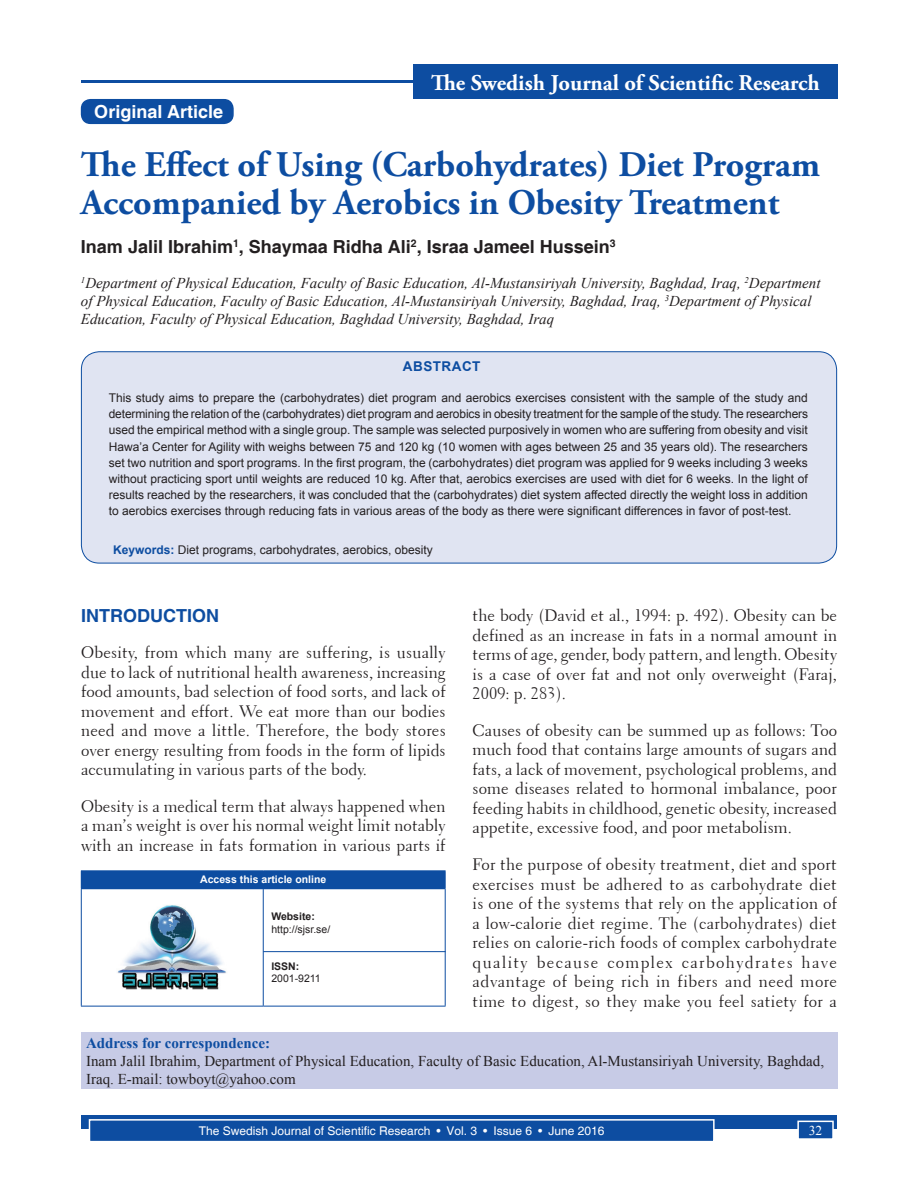
<style>
.page{position:relative;width:918px;height:1188px;background:#fff}
.page>*{position:absolute;margin:0;border:0;box-sizing:border-box;transform-origin:0 0}
.AT{font:700 36px/37.5px "Adobe Garamond Pro";color:#0d4da1}
.JT{font:700 22.5px "Adobe Garamond Pro";color:#fff}
.AU{font:700 18px "Helvetica";color:#231f20}
.AH{font:700 18px "Helvetica";color:#fff}
.t1{font:700 18px "Helvetica";color:#0d4da1}
.TX{font:16.5px/19.5px "Transitional 521 BT Roman A";color:#231f20;text-align:justify}
.AFF{font:italic 15px/18px "Times New Roman";color:#231f20}
.ADD{font:15px/18px "Times New Roman";color:#231f20}
.ABSH{font:700 13.5px "Arial";letter-spacing:.035em;color:#0d4da1}
.Folio{font:13.5px "Times New Roman";color:#fff}
.ABS{font:12px/16.2px "Arial";color:#231f20;text-align:justify}
.t2{font:12px "Helvetica";color:#fff}
.KWD{font:12px "Arial";color:#231f20}
.AAO{font:700 10.5px "Arial";color:#fff}
.Web{font:10.5px/12.6px "Arial";color:#231f20}
.DOI{font:10.5px/12.6px "Arial";color:#231f20}
.s1{font-weight:700;color:#0d4da1}
.s2{font-weight:700}
</style>
<div class="page">
<div style="left:81px;top:1116px;width:756px;height:13px;background:#0d4da1"></div>
<div style="left:90px;top:1120px;width:624px;height:22px;background:#0d4da1"></div>
<div style="left:89px;top:1119px;width:626px;height:23px;border:2px solid #fff"></div>
<div style="left:798px;top:1121px;width:35px;height:18px;background:#0d4da1"></div>
<div style="left:797px;top:1121px;width:37px;height:19px;border:2px solid #fff"></div>
<div style="left:81px;top:352px;width:756px;height:211px;background:#e0e4f2;border-radius:18px"></div>
<div style="left:81px;top:351px;width:756px;height:212px;border:1px solid #0d4da1;border-radius:18px"></div>
<hr style="left:81px;top:80px;width:756px;height:3px;background:#0d4da1">
<div style="left:413px;top:65px;width:425px;height:34px;background:#0d4da1"></div>
<div style="left:81px;top:1032px;width:756px;height:57px;background:#c7cbe6"></div>
<div style="left:81px;top:871px;width:364px;height:18px;background:#0d4da1"></div>
<hr style="left:81px;top:870px;width:182px;height:1px;background:#0d4da1">
<hr style="left:263px;top:870px;width:183px;height:1px;background:#0d4da1">
<svg style="left:445px;top:871px;width:1px;height:17px"></svg>
<hr style="left:81px;top:889px;width:1px;height:117px;background:#0d4da1">
<hr style="left:263px;top:888px;width:183px;height:1px;background:#0d4da1">
<hr style="left:263px;top:889px;width:1px;height:117px;background:#0d4da1">
<hr style="left:445px;top:889px;width:1px;height:117px;background:#0d4da1">
<hr style="left:81px;top:1006px;width:182px;height:1px;background:#0d4da1">
<hr style="left:263px;top:1006px;width:183px;height:1px;background:#0d4da1">
<img style="left:117px;top:905px;width:110px;height:85px">
<hr style="left:263px;top:951px;width:183px;height:1px;background:#0d4da1">
<div style="left:82px;top:100px;width:151px;height:23px;background:#0d4da1;border-radius:9px"></div>
<div style="left:81px;top:99px;width:153px;height:25px;border:2px solid #0d4da1;border-radius:9px"></div>
<p class="AH" style="left:94px;top:101px;width:130px">Original Article</p>
<p class="JT" style="left:431px;top:70px;width:390px">The Swedish Journal of Scientific Research</p>
<p class="AT" style="left:81px;top:147px;width:741px">The Effect of Using (Carbohydrates) Diet Program<br>Accompanied by Aerobics in Obesity Treatment</p>
<p class="AU" style="left:81px;top:236px;width:536px">Inam Jalil Ibrahim<sup>1</sup>, Shaymaa Ridha Ali<sup>2</sup>, Israa Jameel Hussein<sup>3</sup></p>
<p class="AFF" style="left:81px;top:274px;width:741px"><sup>1</sup>Department of Physical Education, Faculty of Basic Education, Al-Mustansiriyah University, Baghdad, Iraq, <sup>2</sup>Department of Physical Education, Faculty of Basic Education, Al-Mustansiriyah University, Baghdad, Iraq, <sup>3</sup>Department of Physical<br>Education, Faculty of Physical Education, Baghdad University, Baghdad, Iraq</p>
<p class="ABSH" style="left:403px;top:357px;width:79px">ABSTRACT</p>
<p class="ABS" style="left:109px;top:390px;width:701px">This study aims to prepare the (carbohydrates) diet program and aerobics exercises consistent with the sample of the study and determining the relation of the (carbohydrates) diet program and aerobics in obesity treatment for the sample of the study. The researchers used the empirical method with a single group. The sample was selected purposively in women who are suffering from obesity and visit Hawa’a Center for Agility with weighs between 75 and 120 kg (10 women with ages between 25 and 35 years old). The researchers set two nutrition and sport programs. In the first program, the (carbohydrates) diet program was applied for 9 weeks including 3 weeks without practicing sport until weights are reduced 10 kg. After that, aerobics exercises are used with diet for 6 weeks. In the light of results reached by the researchers, it was concluded that the (carbohydrates) diet system affected directly the weight loss in addition to aerobics exercises through reducing fats in various areas of the body as there were significant differences in favor of post-test.</p>
<p class="KWD" style="left:113px;top:541px;width:321px"><span class="s1">Keywords:</span> Diet programs, carbohydrates, aerobics, obesity</p>
<h1 class="t1" style="left:81px;top:604px;width:139px">INTRODUCTION</h1>
<p class="TX" style="left:81px;top:643px;width:366px">Obesity, from which many are suffering, is usually due to lack of nutritional health awareness, increasing food amounts, bad selection of food sorts, and lack of movement and effort. We eat more than our bodies need and move a little. Therefore, the body stores over energy resulting from foods in the form of lipids accumulating in various parts of the body.</p>
<p class="TX" style="left:81px;top:797px;width:366px">Obesity is a medical term that always happened when a man’s weight is over his normal weight limit notably with an increase in fats formation in various parts if</p>
<p class="AAO" style="left:200px;top:872px;width:128px">Access this article online</p>
<p class="Web" style="left:271px;top:910px;width:60px"><span class="s2">Website: </span>http://sjsr.se/</p>
<p class="DOI" style="left:271px;top:960px;width:51px"><span class="s2">ISSN:<br></span>2001-9211</p>
<p class="TX" style="left:473px;top:606px;width:366px">the body (David et al., 1994: p. 492). Obesity can be defined as an increase in fats in a normal amount in terms of age, gender, body pattern, and length. Obesity is a case of over fat and not only overweight (Faraj, 2009: p. 283).</p>
<p class="TX" style="left:473px;top:720px;width:366px">Causes of obesity can be summed up as follows: Too much food that contains large amounts of sugars and fats, a lack of movement, psychological problems, and some diseases related to hormonal imbalance, poor feeding habits in childhood, genetic obesity, increased appetite, excessive food, and poor metabolism.</p>
<p class="TX" style="left:473px;top:855px;width:366px">For the purpose of obesity treatment, diet and sport exercises must be adhered to as carbohydrate diet is one of the systems that rely on the application of a low-calorie diet regime. The (carbohydrates) diet relies on calorie-rich foods of complex carbohydrate quality because complex carbohydrates have advantage of being rich in fibers and need more time to digest, so they make you feel satiety for a</p>
<p class="ADD" style="left:86px;top:1033px;width:740px"><span class="s1">Address for correspondence:<br></span>Inam Jalil Ibrahim, Department of Physical Education, Faculty of Basic Education, Al-Mustansiriyah University, Baghdad,<br>Iraq. E-mail: towboyt@yahoo.com</p>
<p class="t2" style="left:199px;top:1124px;width:407px">The Swedish Journal of Scientific Research • Vol. 3 • Issue 6 • June 2016</p>
<p class="Folio" style="left:809px;top:1121px;width:15px">32</p>
</div>
